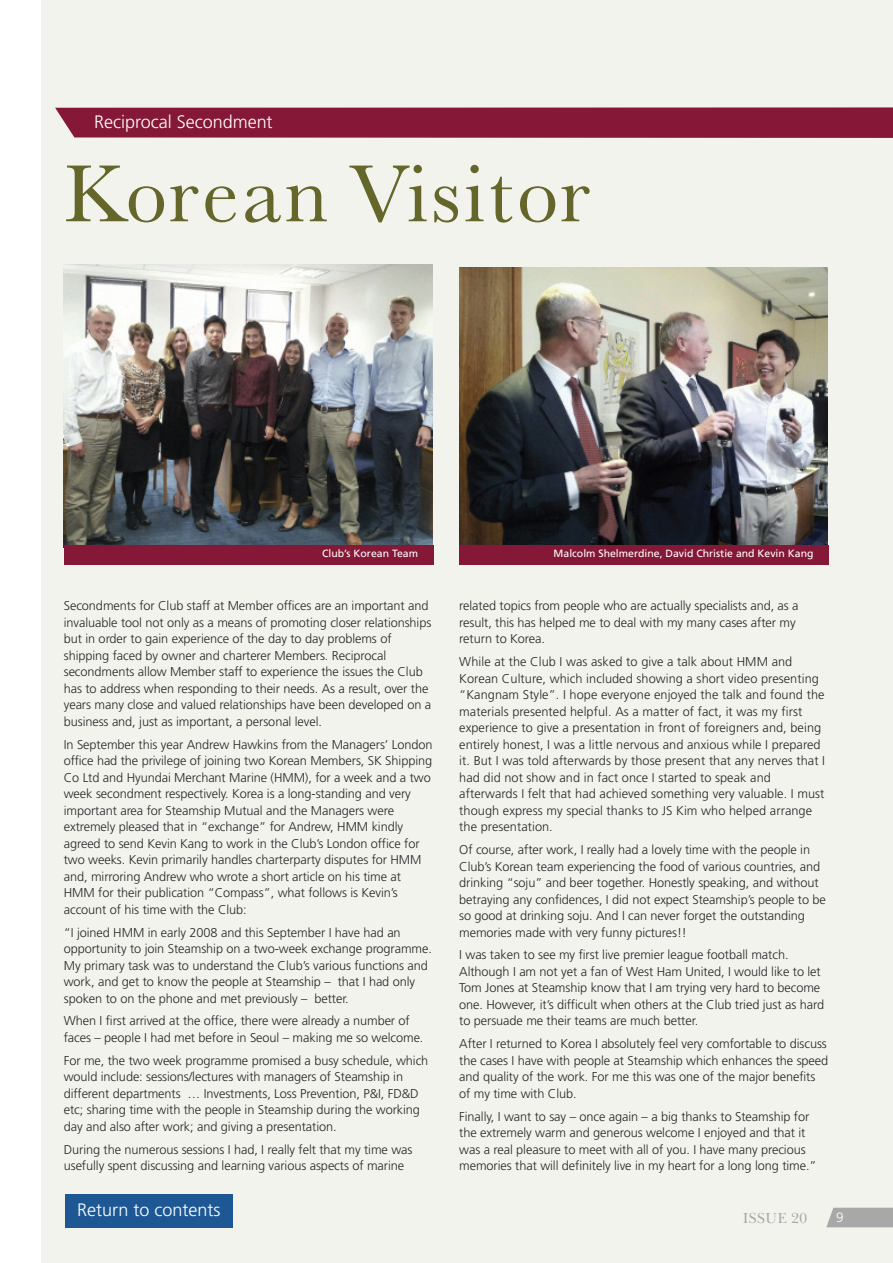
<style>
.page{position:relative;width:893px;height:1263px;background:#fff}
.page>*{position:absolute;margin:0;border:0;box-sizing:border-box;transform-origin:0 0}
.t1{font:83.85px "Baskerville No 2 BT";color:#64662a}
.t2{font:300 18px "Frutiger";color:#fff}
.t3{font:15px "New Baskerville IT Cby BT";color:#a9a8a9}
.t4{font:300 13.5px "Frutiger";color:#fff}
.t5{font:300 12.75px/16.5px "Frutiger";letter-spacing:-.005em;color:#272627}
.t6{font:10.5px "Frutiger";color:#fff}
</style>
<div class="page">
<div style="left:41px;top:0;width:852px;height:1263px;background:#f3f3ee"></div>
<img style="left:64px;top:264px;width:369px;height:281px">
<svg style="left:55px;top:107px;width:838px;height:31px;background:#89203e"></svg>
<img style="left:459px;top:267px;width:369px;height:278px">
<div style="left:459px;top:545px;width:370px;height:19px;background:#851837"></div>
<div style="left:64px;top:545px;width:370px;height:19px;background:#851837"></div>
<svg style="left:826px;top:1208px;width:67px;height:20px"></svg>
<div style="left:65px;top:1194px;width:168px;height:33px;background:#1d5895"></div>
<h2 class="t2" style="left:94px;top:115px;width:180px">Reciprocal Secondment</h2>
<h1 class="t1" style="left:64px;top:164px;width:530px">Korean Visitor</h1>
<p class="t6" style="left:322px;top:549px;width:97px">Club’s Korean Team</p>
<p class="t6" style="left:554px;top:549px;width:261px">Malcolm Shelmerdine, David Christie and Kevin Kang</p>
<p class="t5" style="left:64px;top:599px;width:369px">Secondments for Club staff at Member offices are an important and invaluable tool not only as a means of promoting closer relationships but in order to gain experience of the day to day problems of shipping faced by owner and charterer Members. Reciprocal secondments allow Member staff to experience the issues the Club has to address when responding to their needs. As a result, over the years many close and valued relationships have been developed on a business and, just as important, a personal level.</p>
<p class="t5" style="left:64px;top:737px;width:370px">In September this year Andrew Hawkins from the Managers’ London office had the privilege of joining two Korean Members, SK Shipping Co Ltd and Hyundai Merchant Marine (HMM), for a week and a two week secondment respectively. Korea is a long-standing and very important area for Steamship Mutual and the Managers were extremely pleased that in “exchange” for Andrew, HMM kindly agreed to send Kevin Kang to work in the Club’s London office for two weeks. Kevin primarily handles charterparty disputes for HMM and, mirroring Andrew who wrote a short article on his time at HMM for their publication “Compass”, what follows is Kevin’s account of his time with the Club:</p>
<p class="t5" style="left:64px;top:925px;width:370px">“I joined HMM in early 2008 and this September I have had an opportunity to join Steamship on a two-week exchange programme.<br>My primary task was to understand the Club’s various functions and work, and get to know the people at Steamship – that I had only spoken to on the phone and met previously – better.</p>
<p class="t5" style="left:64px;top:1014px;width:361px">When I first arrived at the office, there were already a number of faces – people I had met before in Seoul – making me so welcome.</p>
<p class="t5" style="left:64px;top:1053px;width:366px">For me, the two week programme promised a busy schedule, which would include: sessions/lectures with managers of Steamship in different departments … Investments, Loss Prevention, P&amp;I, FD&amp;D etc; sharing time with the people in Steamship during the working day and also after work; and giving a presentation.</p>
<p class="t5" style="left:64px;top:1142px;width:350px">During the numerous sessions I had, I really felt that my time was usefully spent discussing and learning various aspects of marine</p>
<h2 class="t2" style="left:77px;top:1202px;width:145px">Return to contents</h2>
<p class="t5" style="left:459px;top:599px;width:341px">related topics from people who are actually specialists and, as a result, this has helped me to deal with my many cases after my return to Korea.</p>
<p class="t5" style="left:459px;top:654px;width:367px">While at the Club I was asked to give a talk about HMM and Korean Culture, which included showing a short video presenting “Kangnam Style”. I hope everyone enjoyed the talk and found the materials presented helpful. As a matter of fact, it was my first experience to give a presentation in front of foreigners and, being entirely honest, I was a little nervous and anxious while I prepared it. But I was told afterwards by those present that any nerves that I had did not show and in fact once I started to speak and afterwards I felt that had achieved something very valuable. I must though express my special thanks to JS Kim who helped arrange the presentation.</p>
<p class="t5" style="left:459px;top:842px;width:368px">Of course, after work, I really had a lovely time with the people in Club’s Korean team experiencing the food of various countries, and drinking “soju” and beer together. Honestly speaking, and without betraying any confidences, I did not expect Steamship’s people to be so good at drinking soju. And I can never forget the outstanding memories made with very funny pictures!!</p>
<p class="t5" style="left:459px;top:948px;width:366px">I was taken to see my first live premier league football match.<br>Although I am not yet a fan of West Ham United, I would like to let Tom Jones at Steamship know that I am trying very hard to become one. However, it’s difficult when others at the Club tried just as hard to persuade me their teams are much better.</p>
<p class="t5" style="left:459px;top:1037px;width:371px">After I returned to Korea I absolutely feel very comfortable to discuss the cases I have with people at Steamship which enhances the speed and quality of the work. For me this was one of the major benefits of my time with Club.</p>
<p class="t5" style="left:459px;top:1109px;width:359px">Finally, I want to say – once again – a big thanks to Steamship for the extremely warm and generous welcome I enjoyed and that it was a real pleasure to meet with all of you. I have many precious memories that will definitely live in my heart for a long long time.”</p>
<p class="t3" style="left:743px;top:1212px;width:66px">ISSUE 20</p>
<p class="t4" style="left:836px;top:1212px;width:9px">9</p>
</div>
